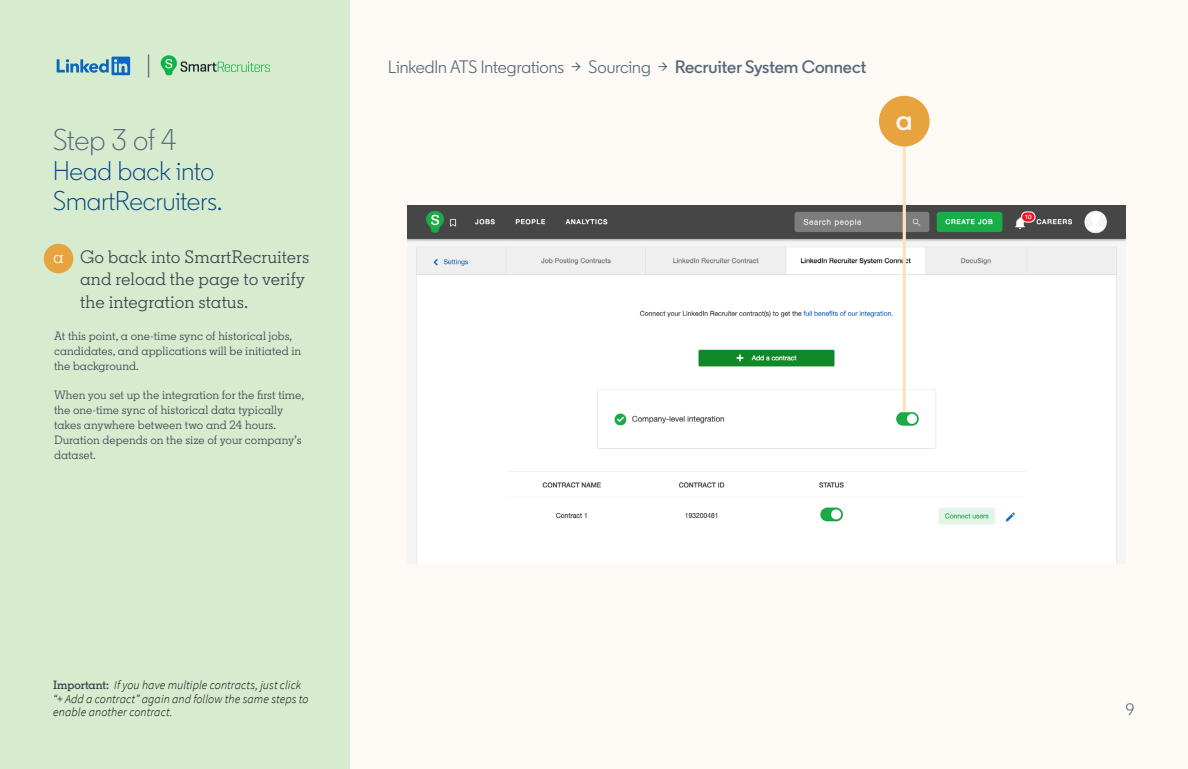
<style>
.page{position:relative;width:1188px;height:769px;background:#fdfaf5}
.page>*{position:absolute;margin:0;border:0;box-sizing:border-box;transform-origin:0 0}
.t1{font:300 30px "Community";letter-spacing:-.01em;color:#56687a}
.t2{font:600 30px "Community";color:#fdfaf5}
.t3{font:300 27px/30px "Community";color:#004182}
.t4{font:300 27px "Community";color:#56687a}
.t5{font:18px/22.5px "Community Slab";color:#38434f}
.t6{font:18px "Community";color:#56687a}
.t7{font:16.5px "Community";color:#56687a}
.t8{font:12px/15px "Community Slab";color:#38434f}
.t9{font:italic 300 12px/13.5px "Source Sans Pro";letter-spacing:.01em;color:#000}
.s1{font-weight:600}
.s2{color:#fdfaf5}
.s3{font-family:"Community Slab";font-weight:600;font-style:normal;color:#38434f}
</style>
<div class="page">
<div style="left:0;top:0;width:350px;height:769px;background:#d7ebce"></div>
<svg style="left:57px;top:57px;width:73px;height:18px"></svg>
<svg style="left:161px;top:55px;width:109px;height:20px"></svg>
<img style="left:408px;top:206px;width:717px;height:357px">
<div style="left:44px;top:244px;width:29px;height:29px;background:#e7a33e;border-radius:50%"></div>
<hr style="left:903px;top:146px;width:3px;height:265px;background:#fce2ba">
<div style="left:879px;top:96px;width:51px;height:50px;background:#e7a33e;border-radius:50%"></div>
<h2 class="t4" style="left:146px;top:49px;width:7px">|</h2>
<h3 class="t6" style="left:388px;top:55px;width:480px">LinkedIn ATS Integrations → Sourcing → <span class="s1">Recruiter System Connect</span></h3>
<p class="t1" style="left:53px;top:122px;width:125px">Step 3 of 4</p>
<p class="t3" style="left:53px;top:156px;width:171px">Head back into<br>SmartRecruiters.</p>
<p class="t5" style="left:80px;top:245px;width:231px;text-indent:-27px"><span class="s2">a</span> Go back into SmartRecruiters and reload the page to verify the integration status.</p>
<p class="t8" style="left:54px;top:329px;width:249px">At this point, a one-time sync of historical jobs, candidates, and applications will be initiated in the background.</p>
<p class="t8" style="left:54px;top:387px;width:252px">When you set up the integration for the first time, the one-time sync of historical data typically takes anywhere between two and 24 hours.<br>Duration depends on the size of your company’s dataset.</p>
<p class="t2" style="left:896px;top:101px;width:18px">a</p>
<p class="t9" style="left:53px;top:678px;width:257px"><span class="s3">Important:</span> If you have multiple contracts, just click “+ Add a contract” again and follow the same steps to enable another contract.</p>
<h3 class="t7" style="left:1126px;top:699px;width:10px">9</h3>
</div>
